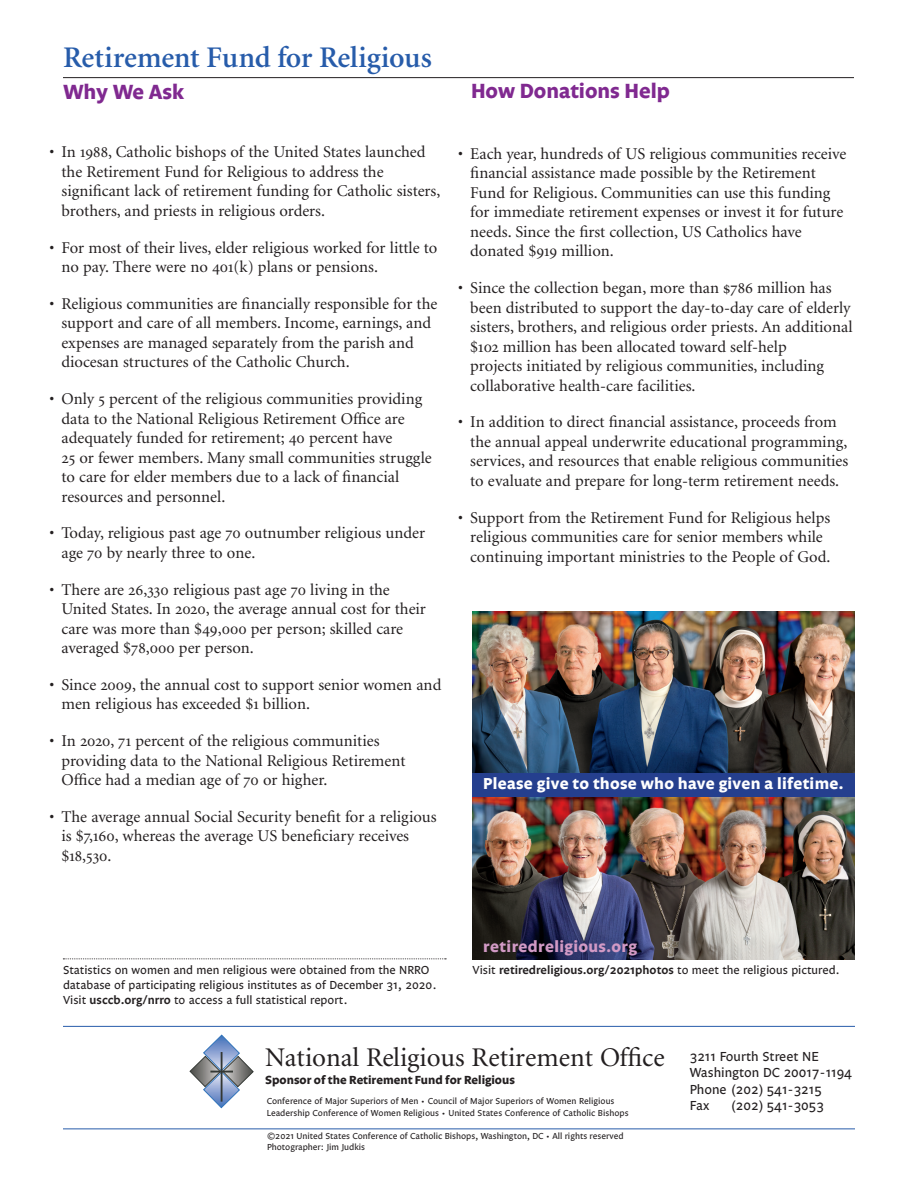
<style>
.page{position:relative;width:918px;height:1188px;background:#fff}
.page>*{position:absolute;margin:0;border:0;box-sizing:border-box;transform-origin:0 0}
.t1{font:600 30px "Minion";letter-spacing:-.01em;color:#275caa}
._2017_RFR_name{font:27px "Minion";color:#231f20}
._2017_Head_2{font:700 21px "Legato";color:#802990}
._2017_text_bullets{font:16.5px/19.5px "Minion";color:#231f20}
.please_give_poster_2{font:700 16.2px "Legato";letter-spacing:.02em;color:#fff}
.t2{font:700 16.2px "Legato";letter-spacing:.02em;color:#d29ac5}
._2017_Address{font:13.5px/16.5px "Legato";color:#231f20}
.rfr20_Spkr_note_rule{font:12px/15px "Legato";color:#231f20}
._2020_photo_ID_after{font:12px "Legato";color:#231f20}
.t3{font:700 12px "Legato";color:#231f20}
.t4{font:9px/10.8px "Legato";color:#231f20}
.s1{font-family:"Minion Regular SC"}
.s2{font-weight:600}
</style>
<div class="page">
<hr style="left:63px;top:1128px;width:792px;height:1px;background:#275caa">
<hr style="left:63px;top:77px;width:791px;height:1px;background:#231f20">
<svg style="left:190px;top:1035px;width:64px;height:73px"></svg>
<hr style="left:63px;top:1026px;width:792px;height:1px;background:#275caa">
<svg style="left:63px;top:959px;width:383px;height:1px"></svg>
<img style="left:472px;top:611px;width:383px;height:162px">
<img style="left:472px;top:797px;width:383px;height:162px">
<div style="left:472px;top:773px;width:383px;height:24px;background:#253f8e"></div>
<p class="t1" style="left:63px;top:42px;width:371px">Retirement Fund for Religious</p>
<p class="_2017_Head_2" style="left:63px;top:80px;width:123px">Why We Ask</p>
<p class="_2017_Head_2" style="left:471px;top:79px;width:200px">How Donations Help</p>
<p class="_2017_text_bullets" style="left:62px;top:143px;width:380px;text-indent:-12px">• In <span class="s1">1988</span>, Catholic bishops of the United States launched the Retirement Fund for Religious to address the significant lack of retirement funding for Catholic sisters, brothers, and priests in religious orders.</p>
<p class="_2017_text_bullets" style="left:62px;top:238px;width:377px;text-indent:-12px">• For most of their lives, elder religious worked for little to no pay. There were no <span class="s1">401(</span>k) plans or pensions.</p>
<p class="_2017_text_bullets" style="left:62px;top:294px;width:377px;text-indent:-12px">• Religious communities are financially responsible for the support and care of all members. Income, earnings, and expenses are managed separately from the parish and diocesan structures of the Catholic Church.</p>
<p class="_2017_text_bullets" style="left:62px;top:390px;width:372px;text-indent:-12px">• Only <span class="s1">5</span> percent of the religious communities providing data to the National Religious Retirement Office are adequately funded for retirement; <span class="s1">40</span> percent have<br><span class="s1">25</span> or fewer members. Many small communities struggle to care for elder members due to a lack of financial resources and personnel.</p>
<p class="_2017_text_bullets" style="left:62px;top:524px;width:365px;text-indent:-12px">• Today, religious past age <span class="s1">70</span> outnumber religious under age <span class="s1">70</span> by nearly three to one.</p>
<p class="_2017_text_bullets" style="left:62px;top:580px;width:366px;text-indent:-12px">• There are <span class="s1">26,330</span> religious past age <span class="s1">70</span> living in the United States. In <span class="s1">2020</span>, the average annual cost for their care was more than $<span class="s1">49,000</span> per person; skilled care averaged $<span class="s1">78,000</span> per person.</p>
<p class="_2017_text_bullets" style="left:62px;top:675px;width:381px;text-indent:-12px">• Since <span class="s1">2009</span>, the annual cost to support senior women and men religious has exceeded $<span class="s1">1</span> billion.</p>
<p class="_2017_text_bullets" style="left:62px;top:732px;width:345px;text-indent:-12px">• In <span class="s1">2020, 71</span> percent of the religious communities providing data to the National Religious Retirement<br>Office had a median age of <span class="s1">70</span> or higher.</p>
<p class="_2017_text_bullets" style="left:62px;top:807px;width:377px;text-indent:-12px">• The average annual Social Security benefit for a religious is $<span class="s1">7,160</span>, whereas the average US beneficiary receives $<span class="s1">18,530</span>.</p>
<p class="_2017_text_bullets" style="left:470px;top:144px;width:377px;text-indent:-12px">• Each year, hundreds of US religious communities receive financial assistance made possible by the Retirement Fund for Religious. Communities can use this funding for immediate retirement expenses or invest it for future needs. Since the first collection, US Catholics have donated $<span class="s1">919</span> million.</p>
<p class="_2017_text_bullets" style="left:470px;top:279px;width:384px;text-indent:-12px">• Since the collection began, more than <span class="s1">$786</span> million has been distributed to support the day-to-day care of elderly sisters, brothers, and religious order priests. An additional $<span class="s1">102</span> million has been allocated toward self-help<br>projects initiated by religious communities, including collaborative health-care facilities.</p>
<p class="_2017_text_bullets" style="left:470px;top:413px;width:380px;text-indent:-12px">• In addition to direct financial assistance, proceeds from the annual appeal underwrite educational programming, services, and resources that enable religious communities to evaluate and prepare for long-term retirement needs.</p>
<p class="_2017_text_bullets" style="left:470px;top:508px;width:362px;text-indent:-12px">• Support from the Retirement Fund for Religious helps religious communities care for senior members while continuing important ministries to the People of God.</p>
<p class="please_give_poster_2" style="left:483px;top:775px;width:362px">Please give to those who have given a lifetime.</p>
<p class="rfr20_Spkr_note_rule" style="left:63px;top:963px;width:375px">Statistics on women and men religious were obtained from the NRRO database of participating religious institutes as of December 31, 2020.<br>Visit <span class="s2">usccb.org/nrro</span> to access a full statistical report.</p>
<p class="t2" style="left:483px;top:937px;width:155px">retiredreligious.org</p>
<p class="_2020_photo_ID_after" style="left:472px;top:963px;width:369px">Visit <span class="s2">retiredreligious.org/2021photos</span> to meet the religious pictured.</p>
<p class="_2017_RFR_name" style="left:265px;top:1044px;width:401px">National Religious Retirement Office</p>
<p class="t3" style="left:265px;top:1073px;width:251px">Sponsor of the Retirement Fund for Religious</p>
<p class="t4" style="left:267px;top:1095px;width:363px;line-height:12px">Conference of Major Superiors of Men • Council of Major Superiors of Women Religious<br>Leadership Conference of Women Religious • United States Conference of Catholic Bishops</p>
<p class="t4" style="left:267px;top:1131px;width:358px">©2021 United States Conference of Catholic Bishops, Washington, DC • All rights reserved<br>Photographer: Jim Judkis</p>
<p class="_2017_Address" style="left:690px;top:1048px;width:164px">3211 Fourth Street NE<br>Washington DC 20017-1194</p>
<p class="_2017_Address" style="left:690px;top:1081px;width:134px">Phone (202) 541-3215<br>Fax</p>
<p class="_2017_Address" style="left:732px;top:1098px;width:94px">(202) 541-3053</p>
</div>
